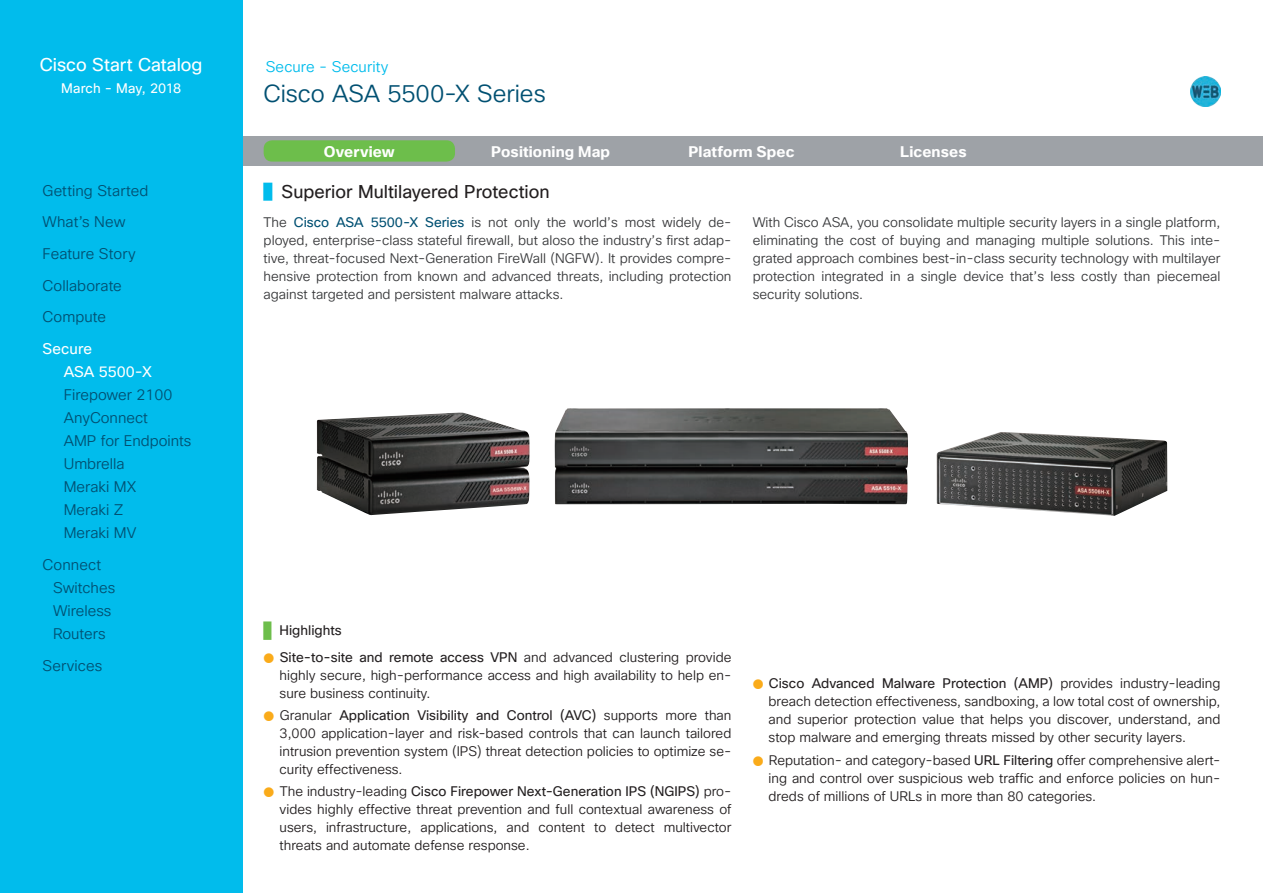
<style>
.page{position:relative;width:1263px;height:893px;background:#fff}
.page>*{position:absolute;margin:0;border:0;box-sizing:border-box;transform-origin:0 0}
.t1{font:24px "Cisco Sans JPN Light";letter-spacing:-.005em;color:#015072}
.t2{font:18px "Cisco Sans JPN";color:#231f20}
.t3{font:18px "Cisco Sans JPN";color:#fff}
.t4{font:15px/23px "Cisco Sans JPN Light";color:#015072}
.t5{font:15px "Cisco Sans JPN Bold";letter-spacing:.01em;color:#fff}
.t6{font:15px/23px "Cisco Sans JPN";color:#fff}
.t7{font:15px "Cisco Sans JPN Light";letter-spacing:.005em;color:#01bcec}
.t8{font:13.5px/18px "Cisco Sans JPN Light";color:#231f20;text-align:justify}
.t9{font:13.5px/18px "Cisco Sans JPN Light";color:#393a3c;text-align:justify}
.t10{font:13.5px/26.5px "Cisco Sans JPN";color:#231f20}
.t11{font:13.5px "Cisco Sans JPN";letter-spacing:.005em;color:#fff}
.s1{font-family:"Cisco Sans JPN Light";color:#01bcec}
.s2{font-family:"Cisco Sans JPN";color:#015072}
.s3{color:#6dbe4b}
.s4{font-family:"Cisco Sans JPN Light";font-size:10.8px;color:#faab1a}
.s5{font-family:"Cisco Sans JPN Light"}
.s6{font-size:10.8px;color:#faab1a}
.s7{font-family:"Cisco Sans JPN"}
</style>
<div class="page">
<div style="left:0;top:136px;width:1263px;height:30px;background:#9ea2a7"></div>
<div style="left:0;top:0;width:242px;height:893px;background:#01bcec"></div>
<div style="left:264px;top:140px;width:191px;height:22px;background:#6dbe4b;border-radius:9px"></div>
<img style="left:1191px;top:77px;width:29px;height:29px">
<img style="left:317px;top:408px;width:850px;height:108px">
<h2 class="t3" style="left:40px;top:52px;width:164px">Cisco Start Catalog</h2>
<p class="t11" style="left:61px;top:79px;width:122px">March - May, 2018</p>
<p class="t4" style="left:43px;top:176px;width:107px;line-height:31.7px">Getting Started<br>What’s New<br>Feature Story<br>Collaborate<br>Compute</p>
<p class="t6" style="left:64px;top:337px;width:90px;text-indent:-21px">Secure<br>ASA 5500-X</p>
<p class="t4" style="left:64px;top:384px;width:129px">Firepower 2100<br>AnyConnect<br>AMP for Endpoints<br>Umbrella<br>Meraki MX<br>Meraki Z<br>Meraki MV</p>
<p class="t4" style="left:53px;top:554px;width:64px;text-indent:-11px">Connect<br>Switches<br>Wireless<br>Routers</p>
<p class="t4" style="left:43px;top:655px;width:61px">Services</p>
<p class="t7" style="left:266px;top:57px;width:124px">Secure - Security</p>
<h1 class="t1" style="left:264px;top:78px;width:284px">Cisco ASA 5500-X Series</h1>
<p class="t5" style="left:324px;top:141px;width:72px">Overview</p>
<p class="t5" style="left:491px;top:141px;width:120px">Positioning Map</p>
<p class="t5" style="left:688px;top:141px;width:108px">Platform Spec</p>
<p class="t5" style="left:900px;top:141px;width:68px">Licenses</p>
<h2 class="t2" style="left:264px;top:179px;width:287px"><span class="s1">▌</span>Superior Multilayered Protection</h2>
<p class="t9" style="left:264px;top:214px;width:469px">The <span class="s2">Cisco ASA 5500-X Series</span> is not only the world’s most widely de&shy;ployed, enterprise-class stateful firewall, but aloso the industry’s first adap&shy;tive, threat-focused Next-Generation FireWall (NGFW). It provides compre&shy;hensive protection from known and advanced threats, including protection against targeted and persistent malware attacks.</p>
<p class="t9" style="left:753px;top:214px;width:469px">With Cisco ASA, you consolidate multiple security layers in a single platform, eliminating the cost of buying and managing multiple solutions. This inte&shy;grated approach combines best-in-class security technology with multilayer protection integrated in a single device that’s less costly than piecemeal security solutions.</p>
<p class="t10" style="left:264px;top:617px;width:469px"><span class="s3">█</span> Highlights<br><span class="s4">⬤</span> Site-to-site and remote access VPN <span class="s5">and advanced clustering provide</span></p>
<p class="t8" style="left:280px;top:667px;width:453px">highly secure, high-performance access and high availability to help en&shy;sure business continuity.</p>
<p class="t10" style="left:264px;top:702px;width:469px"><span class="s4">⬤</span> <span class="s5">Granular</span> Application Visibility and Control (AVC) <span class="s5">supports more than</span></p>
<p class="t8" style="left:280px;top:725px;width:453px">3,000 application-layer and risk-based controls that can launch tailored intrusion prevention system (IPS) threat detection policies to optimize se&shy;curity effectiveness.</p>
<p class="t10" style="left:264px;top:778px;width:469px"><span class="s4">⬤</span> <span class="s5">The industry-leading</span> Cisco Firepower Next-Generation IPS (NGIPS) <span class="s5">pro-</span></p>
<p class="t8" style="left:280px;top:802px;width:453px">vides highly effective threat prevention and full contextual awareness of users, infrastructure, applications, and content to detect multivector threats and automate defense response.</p>
<p class="t10" style="left:753px;top:670px;width:469px"><span class="s4">⬤</span> Cisco Advanced Malware Protection (AMP) <span class="s5">provides industry-leading</span></p>
<p class="t8" style="left:769px;top:694px;width:453px">breach detection effectiveness, sandboxing, a low total cost of ownership, and superior protection value that helps you discover, understand, and stop malware and emerging threats missed by other security layers.</p>
<p class="t8" style="left:769px;top:752px;width:453px;text-indent:-16px"><span class="s6">⬤</span> Reputation- and category-based <span class="s7">URL Filtering</span> offer comprehensive alert&shy;ing and control over suspicious web traffic and enforce policies on hun&shy;dreds of millions of URLs in more than 80 categories.</p>
</div>
